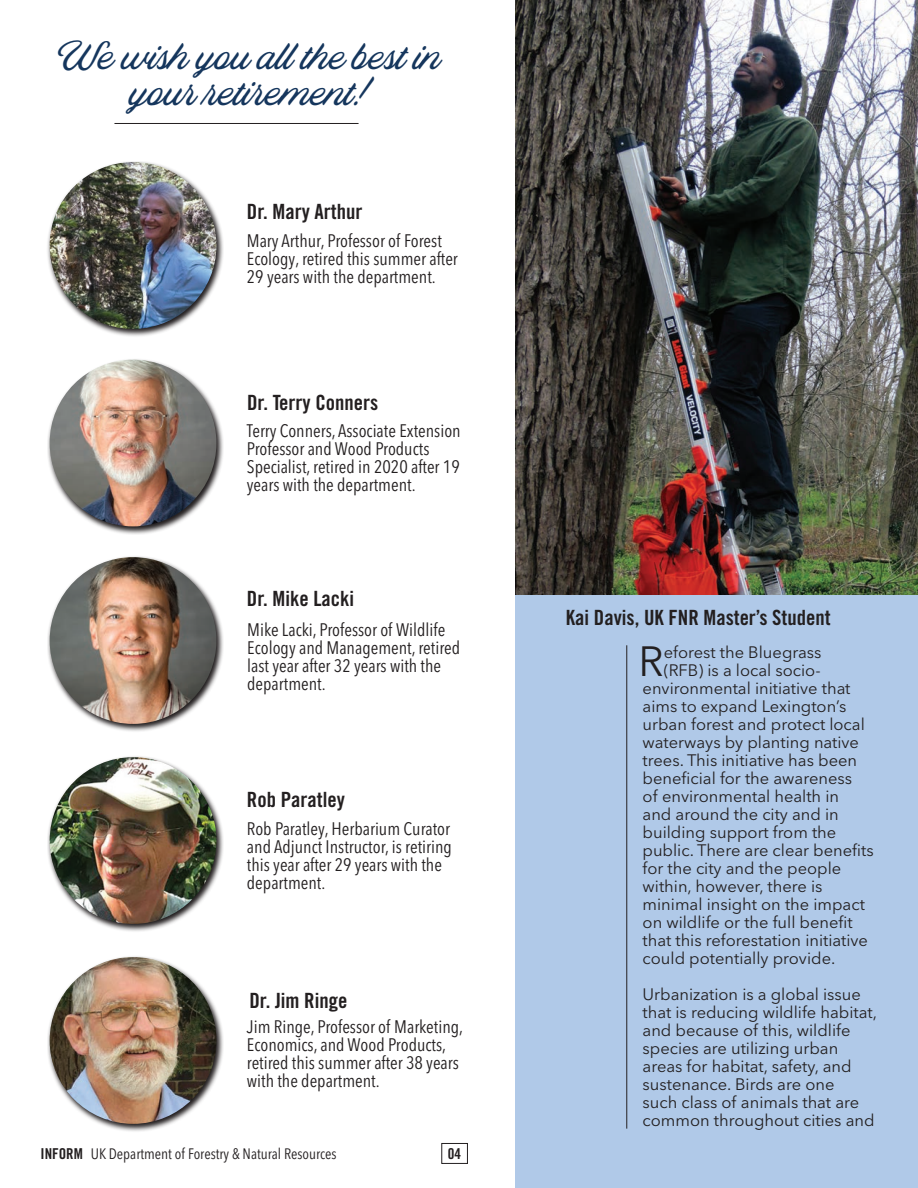
<style>
.page{position:relative;width:918px;height:1188px;background:#fff}
.page>*{position:absolute;margin:0;border:0;box-sizing:border-box;transform-origin:0 0}
.t1{font:41.85px "Avenir Next LT Pro";color:#231f20}
.t2{font:37.5px/36px "Blackbike Clean";color:#15365d;text-align:center}
.Article_Title{font:21px "Trade Gothic LT Pro Bd Cn 20";color:#231f20}
.t3{font:condensed 18px/18px "Avenir Next LT Pro";color:#231f20}
.t4{font:16.5px/18px "Avenir Next LT Pro";color:#231f20}
.t5{font:condensed 15px "Avenir Next LT Pro";color:#231f20}
.t6{font:15px "Trade Gothic LT Pro Bd Cn 20";color:#231f20}
.s1{font-family:"Trade Gothic LT Pro Bd Cn 20";font-stretch:normal}
</style>
<div class="page">
<svg style="left:441px;top:1143px;width:27px;height:21px"></svg>
<div style="left:516px;top:595px;width:402px;height:593px;background:#b0c9e8"></div>
<svg style="left:47px;top:556px;width:176px;height:175px"></svg>
<img style="left:50px;top:557px;width:166px;height:167px;border-radius:83px">
<svg style="left:47px;top:756px;width:176px;height:175px"></svg>
<img style="left:50px;top:757px;width:166px;height:167px;border-radius:83px">
<svg style="left:47px;top:956px;width:176px;height:175px"></svg>
<img style="left:50px;top:957px;width:166px;height:167px;border-radius:83px">
<svg style="left:47px;top:161px;width:176px;height:175px"></svg>
<img style="left:50px;top:162px;width:166px;height:167px;border-radius:83px">
<svg style="left:47px;top:359px;width:176px;height:175px"></svg>
<img style="left:50px;top:360px;width:166px;height:166px;border-radius:83px">
<hr style="left:114px;top:123px;width:245px;height:1px;background:#231f20">
<img style="left:516px;top:0;width:402px;height:594px">
<hr style="left:626px;top:645px;width:1px;height:484px;background:#231f20">
<p class="t2" style="left:58px;top:39px;width:385px">We wish you all the best in your retirement!</p>
<p class="Article_Title" style="left:247px;top:199px;width:117px">Dr. Mary Arthur</p>
<p class="t3" style="left:247px;top:231px;width:213px">Mary Arthur, Professor of Forest<br>Ecology, retired this summer after<br>29 years with the department.</p>
<p class="Article_Title" style="left:247px;top:389px;width:133px">Dr. Terry Conners</p>
<p class="t3" style="left:247px;top:422px;width:215px">Terry Conners, Associate Extension<br>Professor and Wood Products<br>Specialist, retired in 2020 after 19 years with the department.</p>
<p class="Article_Title" style="left:247px;top:586px;width:109px">Dr. Mike Lacki</p>
<p class="t3" style="left:247px;top:621px;width:214px">Mike Lacki, Professor of Wildlife<br>Ecology and Management, retired last year after 32 years with the department.</p>
<p class="Article_Title" style="left:247px;top:787px;width:99px">Rob Paratley</p>
<p class="t3" style="left:247px;top:819px;width:206px">Rob Paratley, Herbarium Curator and Adjunct Instructor, is retiring this year after 29 years with the department.</p>
<p class="Article_Title" style="left:249px;top:987px;width:99px">Dr. Jim Ringe</p>
<p class="t3" style="left:247px;top:1018px;width:218px">Jim Ringe, Professor of Marketing,<br>Economics, and Wood Products, retired this summer after 38 years with the department.</p>
<p class="t5" style="left:40px;top:1145px;width:298px"><span class="s1">INFORM</span> UK Department of Forestry &amp; Natural Resources</p>
<p class="t6" style="left:448px;top:1144px;width:15px">04</p>
<p class="Article_Title" style="left:566px;top:605px;width:266px">Kai Davis, UK FNR Master’s Student</p>
<p class="t1" style="left:639px;top:636px;width:27px">R</p>
<p class="t4" style="left:664px;top:643px;width:159px">eforest the Bluegrass</p>
<p class="t4" style="left:664px;top:661px;width:158px">(RFB) is a local socio-</p>
<p class="t4" style="left:643px;top:679px;width:209px">environmental initiative that</p>
<p class="t4" style="left:643px;top:697px;width:205px">aims to expand Lexington’s</p>
<p class="t4" style="left:643px;top:715px;width:224px">urban forest and protect local</p>
<p class="t4" style="left:643px;top:733px;width:218px">waterways by planting native</p>
<p class="t4" style="left:643px;top:751px;width:216px">trees. This initiative has been</p>
<p class="t4" style="left:643px;top:769px;width:211px">beneficial for the awareness</p>
<p class="t4" style="left:643px;top:787px;width:198px">of environmental health in</p>
<p class="t4" style="left:643px;top:805px;width:198px">and around the city and in</p>
<p class="t4" style="left:643px;top:823px;width:195px">building support from the</p>
<p class="t4" style="left:643px;top:841px;width:233px">public. There are clear benefits</p>
<p class="t4" style="left:643px;top:859px;width:200px">for the city and the people</p>
<p class="t4" style="left:643px;top:877px;width:181px">within, however, there is</p>
<p class="t4" style="left:643px;top:895px;width:224px">minimal insight on the impact</p>
<p class="t4" style="left:643px;top:913px;width:212px">on wildlife or the full benefit</p>
<p class="t4" style="left:643px;top:931px;width:227px">that this reforestation initiative</p>
<p class="t4" style="left:643px;top:949px;width:194px">could potentially provide.</p>
<p class="t4" style="left:643px;top:985px;width:236px">Urbanization is a global issue that is reducing wildlife habitat, and because of this, wildlife species are utilizing urban areas for habitat, safety, and sustenance. Birds are one<br>such class of animals that are common throughout cities and</p>
</div>
